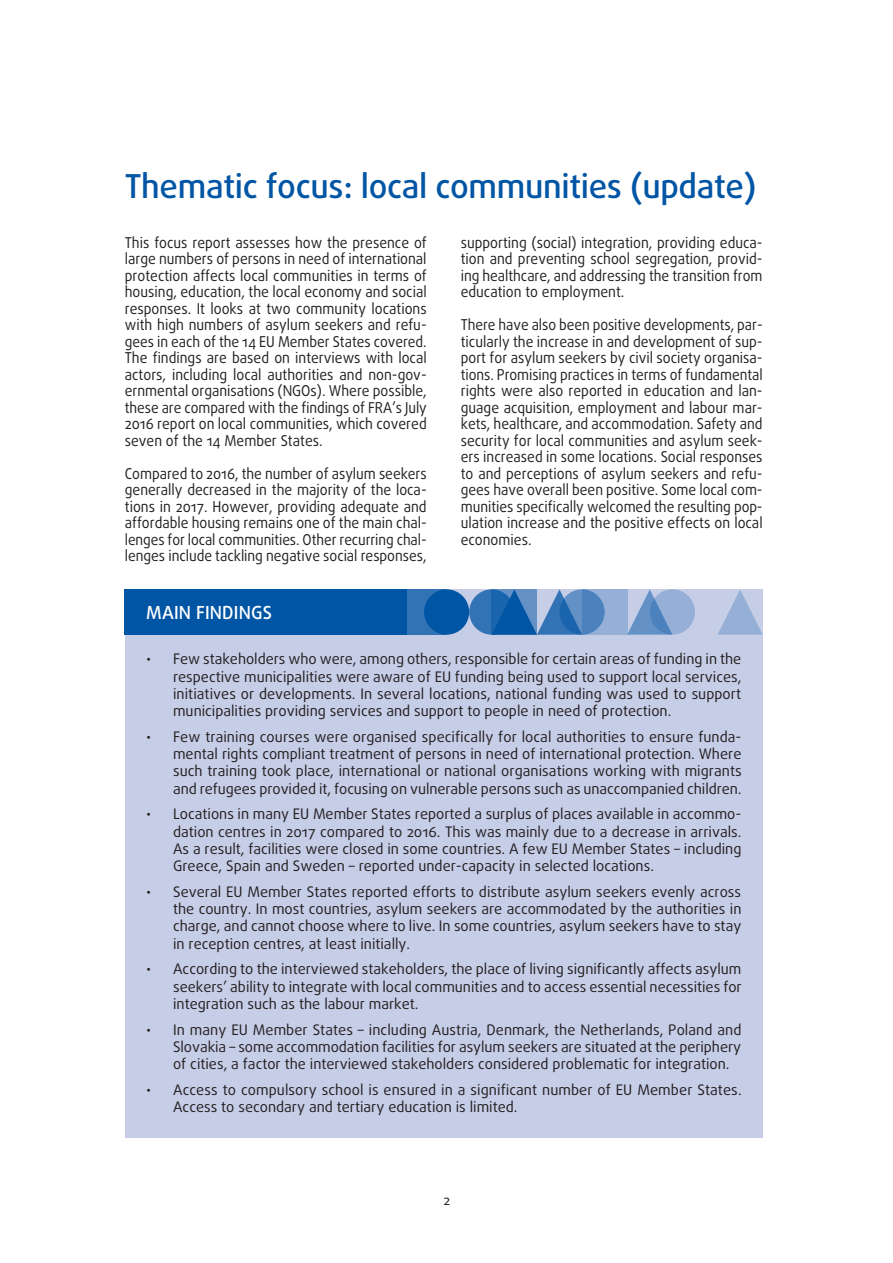
<style>
.page{position:relative;width:893px;height:1263px;background:#fff}
.page>*{position:absolute;margin:0;border:0;box-sizing:border-box;transform-origin:0 0}
.title_1{font:500 33px "Daxline Pro";letter-spacing:-.01em;color:#0155a5}
.box1_title{font:500 18px "Daxline Pro";letter-spacing:.01em;color:#fff}
.body_text{font:15px/16.5px "Daxline Pro";color:#231f20;text-align:justify;scale:.93 1}
.body_text-2{font:15px/16.5px "Daxline Pro";color:#231f20;text-align:justify;scale:.92 1}
.t1{font:14.55px/17.2px "Daxline Pro";color:#231f20;text-align:justify}
.t2{font:13.5px "Daxline Pro";color:#231f20}
</style>
<div class="page">
<div style="left:125px;top:589px;width:638px;height:549px;background:#c6cde7"></div>
<div style="left:401px;top:589px;width:46px;height:46px;background:#3273b5"></div>
<div style="left:582px;top:589px;width:45px;height:46px;background:#95afd6"></div>
<div style="left:125px;top:589px;width:282px;height:46px;background:#0155a5"></div>
<div style="left:424px;top:589px;width:45px;height:46px;background:#0155a5;border-radius:50%"></div>
<svg style="left:469px;top:589px;width:45px;height:46px"></svg>
<div style="left:559px;top:589px;width:46px;height:46px;background:#4b82bd;border-radius:50%"></div>
<div style="left:650px;top:589px;width:45px;height:46px;background:#95afd6;border-radius:50%"></div>
<svg style="left:492px;top:589px;width:90px;height:46px;background:#437dbb"></svg>
<svg style="left:627px;top:589px;width:45px;height:46px"></svg>
<svg style="left:718px;top:590px;width:45px;height:45px"></svg>
<p class="title_1" style="left:125px;top:165px;width:633px">Thematic focus: local communities (update)</p>
<p class="body_text" style="left:125px;top:234px;width:326px">This focus report assesses how the presence of large numbers of persons in need of international protection affects local communities in terms of housing, education, the local economy and social responses. It looks at two community locations with high numbers of asylum seekers and refu&shy;gees in each of the 14 EU Member States covered.<br>The findings are based on interviews with local actors, including local authorities and non-gov&shy;ernmental organisations (NGOs). Where possible, these are compared with the findings of FRA’s July 2016 report on local communities, which covered seven of the 14 Member States.</p>
<p class="body_text" style="left:125px;top:465px;width:326px">Compared to 2016, the number of asylum seekers generally decreased in the majority of the loca&shy;tions in 2017. However, providing adequate and affordable housing remains one of the main chal&shy;lenges for local communities. Other recurring chal&shy;lenges include tackling negative social responses,</p>
<p class="box1_title" style="left:146px;top:600px;width:128px">MAIN FINDINGS</p>
<p class="body_text" style="left:461px;top:234px;width:326px">supporting (social) integration, providing educa&shy;tion and preventing school segregation, provid&shy;ing healthcare, and addressing the transition from education to employment.</p>
<p class="body_text-2" style="left:461px;top:317px;width:330px">There have also been positive developments, par&shy;ticularly the increase in and development of sup&shy;port for asylum seekers by civil society organisa&shy;tions. Promising practices in terms of fundamental rights were also reported in education and lan&shy;guage acquisition, employment and labour mar&shy;kets, healthcare, and accommodation. Safety and security for local communities and asylum seek&shy;ers increased in some locations. Social responses to and perceptions of asylum seekers and refu&shy;gees have overall been positive. Some local com&shy;munities specifically welcomed the resulting pop&shy;ulation increase and the positive effects on local economies.</p>
<p class="t1" style="left:173px;top:650px;width:570px;text-indent:-27px">• Few stakeholders who were, among others, responsible for certain areas of funding in the respective municipalities were aware of EU funding being used to support local services, initiatives or developments. In several locations, national funding was used to support municipalities providing services and support to people in need of protection.</p>
<p class="t1" style="left:173px;top:728px;width:570px;text-indent:-27px">• Few training courses were organised specifically for local authorities to ensure funda&shy;mental rights compliant treatment of persons in need of international protection. Where such training took place, international or national organisations working with migrants and refugees provided it, focusing on vulnerable persons such as unaccompanied children.</p>
<p class="t1" style="left:173px;top:805px;width:570px;text-indent:-27px">• Locations in many EU Member States reported a surplus of places available in accommo&shy;dation centres in 2017 compared to 2016. This was mainly due to a decrease in arrivals.<br>As a result, facilities were closed in some countries. A few EU Member States – including Greece, Spain and Sweden – reported under-capacity in selected locations.</p>
<p class="t1" style="left:173px;top:883px;width:570px;text-indent:-27px">• Several EU Member States reported efforts to distribute asylum seekers evenly across the country. In most countries, asylum seekers are accommodated by the authorities in charge, and cannot choose where to live. In some countries, asylum seekers have to stay in reception centres, at least initially.</p>
<p class="t1" style="left:173px;top:960px;width:570px;text-indent:-27px">• According to the interviewed stakeholders, the place of living significantly affects asylum seekers’ ability to integrate with local communities and to access essential necessities for integration such as the labour market.</p>
<p class="t1" style="left:173px;top:1021px;width:570px;text-indent:-27px">• In many EU Member States – including Austria, Denmark, the Netherlands, Poland and Slovakia – some accommodation facilities for asylum seekers are situated at the periphery of cities, a factor the interviewed stakeholders considered problematic for integration.</p>
<p class="t1" style="left:173px;top:1081px;width:570px;text-indent:-27px">• Access to compulsory school is ensured in a significant number of EU Member States.<br>Access to secondary and tertiary education is limited.</p>
<p class="t2" style="left:443px;top:1191px;width:8px">2</p>
</div>
